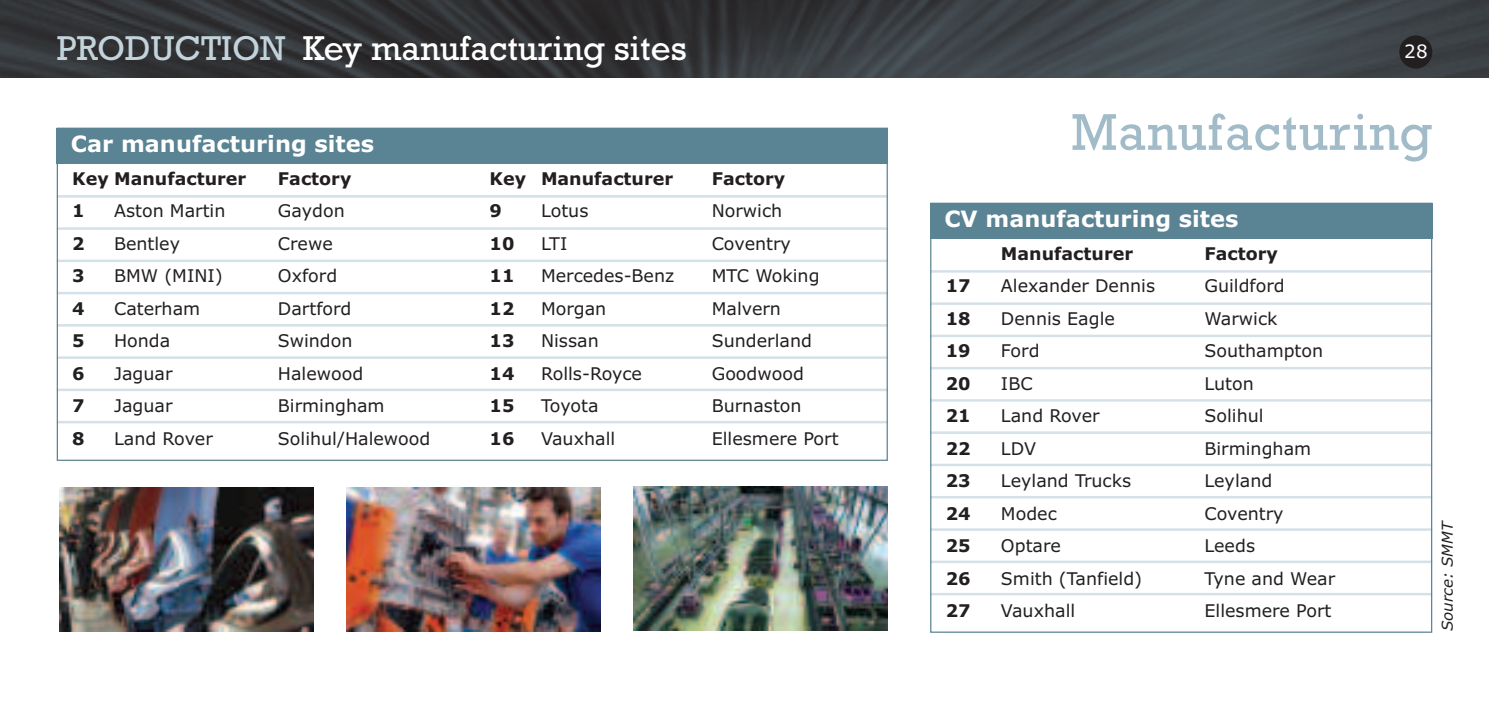
<style>
.page{position:relative;width:1489px;height:702px;background:#fff}
.page>*{position:absolute;margin:0;border:0;box-sizing:border-box;transform-origin:0 0}
.t1{font:52.5px "Rockwell";letter-spacing:.015em;color:#a1bbc8}
.t2{font:35px "Rockwell";color:#fff}
.t3{font:700 22.5px "Verdana";color:#fff}
.t4{font:18.5px "Verdana";color:#fff}
.t5{font:17.5px "Verdana";color:#231f20}
.t6{font:700 17.5px "Verdana";color:#231f20}
.t7{font:italic 15px "Verdana";color:#231f20}
.s1{color:#c3d3dc}
</style>
<div class="page">
<hr style="left:930px;top:528px;width:501px;height:3px;background:#d5e1e8">
<hr style="left:930px;top:593px;width:501px;height:2px;background:#d5e1e8">
<hr style="left:930px;top:560px;width:501px;height:3px;background:#d5e1e8">
<img style="left:0;top:0;width:1488px;height:78px">
<div style="left:1399px;top:35px;width:33px;height:34px;background:#231f20;border-radius:50%"></div>
<hr style="left:57px;top:195px;width:830px;height:2px;background:#d5e1e8">
<hr style="left:57px;top:227px;width:830px;height:3px;background:#d5e1e8">
<hr style="left:57px;top:259px;width:830px;height:3px;background:#d5e1e8">
<hr style="left:57px;top:292px;width:830px;height:2px;background:#d5e1e8">
<hr style="left:57px;top:324px;width:830px;height:2px;background:#d5e1e8">
<hr style="left:57px;top:356px;width:830px;height:3px;background:#d5e1e8">
<hr style="left:57px;top:421px;width:830px;height:2px;background:#d5e1e8">
<hr style="left:57px;top:388px;width:830px;height:3px;background:#d5e1e8">
<div style="left:57px;top:128px;width:830px;height:35px;background:#5a8394"></div>
<img style="left:633px;top:486px;width:254px;height:144px">
<img style="left:346px;top:487px;width:254px;height:144px">
<img style="left:59px;top:487px;width:254px;height:144px">
<hr style="left:930px;top:270px;width:501px;height:2px;background:#d5e1e8">
<hr style="left:930px;top:302px;width:501px;height:3px;background:#d5e1e8">
<hr style="left:930px;top:334px;width:501px;height:3px;background:#d5e1e8">
<hr style="left:930px;top:367px;width:501px;height:2px;background:#d5e1e8">
<hr style="left:930px;top:399px;width:501px;height:2px;background:#d5e1e8">
<hr style="left:930px;top:431px;width:501px;height:3px;background:#d5e1e8">
<hr style="left:930px;top:496px;width:501px;height:2px;background:#d5e1e8">
<hr style="left:930px;top:463px;width:501px;height:3px;background:#d5e1e8">
<div style="left:930px;top:203px;width:501px;height:35px;background:#5a8394"></div>
<h2 class="t2" style="left:57px;top:27px;width:631px"><span class="s1">PRODUCTION</span> Key manufacturing sites</h2>
<p class="t4" style="left:1404px;top:41px;width:25px">28</p>
<p class="t3" style="left:71px;top:131px;width:305px">Car manufacturing sites</p>
<p class="t6" style="left:72px;top:168px;width:175px">Key Manufacturer</p>
<p class="t6" style="left:278px;top:168px;width:75px">Factory</p>
<p class="t6" style="left:72px;top:201px;width:14px">1</p>
<p class="t5" style="left:114px;top:201px;width:113px">Aston Martin</p>
<p class="t5" style="left:278px;top:201px;width:68px">Gaydon</p>
<p class="t6" style="left:72px;top:233px;width:14px">2</p>
<p class="t5" style="left:114px;top:233px;width:67px">Bentley</p>
<p class="t5" style="left:278px;top:233px;width:56px">Crewe</p>
<p class="t6" style="left:72px;top:266px;width:14px">3</p>
<p class="t5" style="left:114px;top:266px;width:110px">BMW (MINI)</p>
<p class="t5" style="left:278px;top:266px;width:61px">Oxford</p>
<p class="t6" style="left:72px;top:298px;width:14px">4</p>
<p class="t5" style="left:114px;top:298px;width:88px">Caterham</p>
<p class="t5" style="left:278px;top:298px;width:75px">Dartford</p>
<p class="t6" style="left:72px;top:331px;width:14px">5</p>
<p class="t5" style="left:114px;top:331px;width:58px">Honda</p>
<p class="t5" style="left:278px;top:331px;width:76px">Swindon</p>
<p class="t6" style="left:72px;top:363px;width:14px">6</p>
<p class="t5" style="left:114px;top:363px;width:60px">Jaguar</p>
<p class="t5" style="left:278px;top:363px;width:87px">Halewood</p>
<p class="t6" style="left:72px;top:396px;width:14px">7</p>
<p class="t5" style="left:114px;top:396px;width:60px">Jaguar</p>
<p class="t5" style="left:278px;top:396px;width:108px">Birmingham</p>
<p class="t6" style="left:72px;top:428px;width:14px">8</p>
<p class="t5" style="left:114px;top:428px;width:100px">Land Rover</p>
<p class="t5" style="left:278px;top:428px;width:154px">Solihul/Halewood</p>
<p class="t6" style="left:489px;top:168px;width:185px">Key Manufacturer</p>
<p class="t6" style="left:711px;top:168px;width:75px">Factory</p>
<p class="t6" style="left:489px;top:201px;width:14px">9</p>
<p class="t5" style="left:541px;top:201px;width:49px">Lotus</p>
<p class="t5" style="left:711px;top:201px;width:72px">Norwich</p>
<p class="t6" style="left:489px;top:233px;width:26px">10</p>
<p class="t5" style="left:541px;top:233px;width:28px">LTI</p>
<p class="t5" style="left:711px;top:233px;width:81px">Coventry</p>
<p class="t6" style="left:489px;top:266px;width:26px">11</p>
<p class="t5" style="left:541px;top:266px;width:135px">Mercedes-Benz</p>
<p class="t5" style="left:711px;top:266px;width:109px">MTC Woking</p>
<p class="t6" style="left:489px;top:298px;width:26px">12</p>
<p class="t5" style="left:541px;top:298px;width:67px">Morgan</p>
<p class="t5" style="left:711px;top:298px;width:71px">Malvern</p>
<p class="t6" style="left:489px;top:331px;width:26px">13</p>
<p class="t5" style="left:541px;top:331px;width:59px">Nissan</p>
<p class="t5" style="left:711px;top:331px;width:102px">Sunderland</p>
<p class="t6" style="left:489px;top:363px;width:26px">14</p>
<p class="t5" style="left:541px;top:363px;width:103px">Rolls-Royce</p>
<p class="t5" style="left:711px;top:363px;width:94px">Goodwood</p>
<p class="t6" style="left:489px;top:396px;width:26px">15</p>
<p class="t5" style="left:541px;top:396px;width:59px">Toyota</p>
<p class="t5" style="left:711px;top:396px;width:91px">Burnaston</p>
<p class="t6" style="left:489px;top:428px;width:26px">16</p>
<p class="t5" style="left:541px;top:428px;width:76px">Vauxhall</p>
<p class="t5" style="left:711px;top:428px;width:128px">Ellesmere Port</p>
<h1 class="t1" style="left:1071px;top:101px;width:362px">Manufacturing</h1>
<p class="t3" style="left:944px;top:206px;width:296px">CV manufacturing sites</p>
<p class="t6" style="left:1000px;top:243px;width:134px">Manufacturer</p>
<p class="t6" style="left:1204px;top:243px;width:75px">Factory</p>
<p class="t6" style="left:945px;top:276px;width:26px">17</p>
<p class="t5" style="left:1000px;top:276px;width:156px">Alexander Dennis</p>
<p class="t5" style="left:1204px;top:276px;width:82px">Guildford</p>
<p class="t6" style="left:945px;top:308px;width:26px">18</p>
<p class="t5" style="left:1000px;top:308px;width:115px">Dennis Eagle</p>
<p class="t5" style="left:1204px;top:308px;width:75px">Warwick</p>
<p class="t6" style="left:945px;top:341px;width:26px">19</p>
<p class="t5" style="left:1000px;top:341px;width:40px">Ford</p>
<p class="t5" style="left:1204px;top:341px;width:120px">Southampton</p>
<p class="t6" style="left:945px;top:373px;width:26px">20</p>
<p class="t5" style="left:1000px;top:373px;width:33px">IBC</p>
<p class="t5" style="left:1204px;top:373px;width:51px">Luton</p>
<p class="t6" style="left:945px;top:406px;width:26px">21</p>
<p class="t5" style="left:1000px;top:406px;width:100px">Land Rover</p>
<p class="t5" style="left:1204px;top:406px;width:61px">Solihul</p>
<p class="t6" style="left:945px;top:438px;width:26px">22</p>
<p class="t5" style="left:1000px;top:438px;width:37px">LDV</p>
<p class="t5" style="left:1204px;top:438px;width:108px">Birmingham</p>
<p class="t6" style="left:945px;top:471px;width:26px">23</p>
<p class="t5" style="left:1000px;top:471px;width:132px">Leyland Trucks</p>
<p class="t5" style="left:1204px;top:471px;width:69px">Leyland</p>
<p class="t6" style="left:945px;top:503px;width:26px">24</p>
<p class="t5" style="left:1000px;top:503px;width:57px">Modec</p>
<p class="t5" style="left:1204px;top:503px;width:81px">Coventry</p>
<p class="t6" style="left:945px;top:536px;width:26px">25</p>
<p class="t5" style="left:1000px;top:536px;width:61px">Optare</p>
<p class="t5" style="left:1204px;top:536px;width:52px">Leeds</p>
<p class="t6" style="left:945px;top:568px;width:26px">26</p>
<p class="t5" style="left:1000px;top:568px;width:143px">Smith (Tanfield)</p>
<p class="t5" style="left:1204px;top:568px;width:132px">Tyne and Wear</p>
<p class="t6" style="left:945px;top:601px;width:26px">27</p>
<p class="t5" style="left:1000px;top:601px;width:76px">Vauxhall</p>
<p class="t5" style="left:1204px;top:601px;width:128px">Ellesmere Port</p>
<p class="t7" style="left:1438px;top:631px;width:112px;rotate:-90deg">Source: SMMT</p>
</div>
